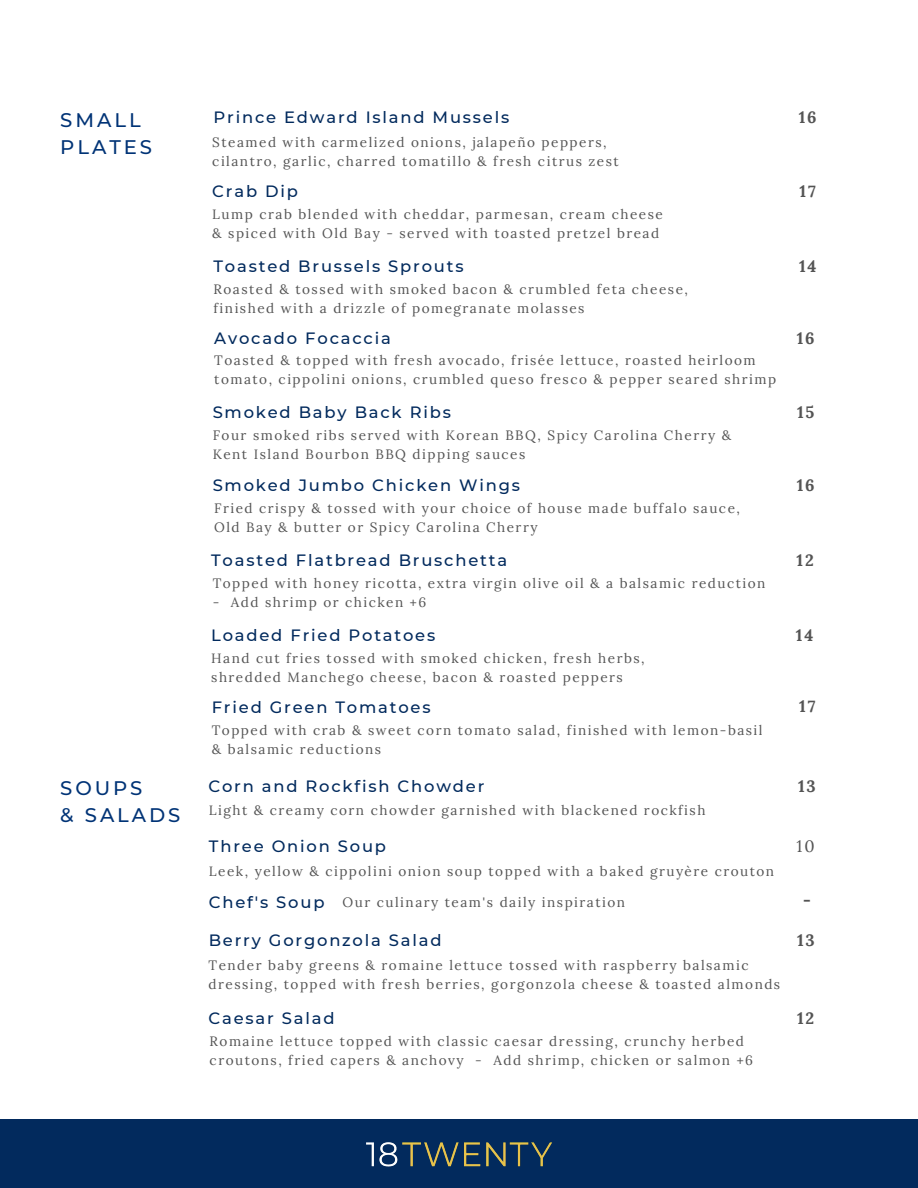
<style>
.page{position:relative;width:918px;height:1188px;background:#fff}
.page>*{position:absolute;margin:0;border:0;box-sizing:border-box;transform-origin:0 0}
.t1{font:500 19.65px/27.9px "Montserrat";letter-spacing:.15em;color:#003376}
.t2{font:700 16.5px "Lora";letter-spacing:.11em;color:#545454}
.t3{font:16.5px "Lora";color:#545454}
.t4{font:500 16.35px "Montserrat";letter-spacing:.11em;color:#022a5d}
.t5{font:700 16.35px "Lora";letter-spacing:.11em;color:#545454}
.t6{font:13.5px/19.2px "Lora";letter-spacing:.11em;color:#545454}
</style>
<div class="page">
<div style="left:0;top:1119px;width:918px;height:69px;background:#022a5d"></div>
<img style="left:366px;top:1142px;width:186px;height:25px">
<h1 class="t1" style="left:60px;top:106px;width:93px">SMALL<br>PLATES</h1>
<h1 class="t1" style="left:60px;top:775px;width:122px;line-height:27px">SOUPS<br>&amp; SALADS</h1>
<p class="t4" style="left:214px;top:107px;width:297px">Prince Edward Island Mussels</p>
<p class="t5" style="left:799px;top:107px;width:19px">16</p>
<p class="t6" style="left:212px;top:132px;width:408px">Steamed with carmelized onions, jalapeño peppers, cilantro, garlic, charred tomatillo &amp; fresh citrus zest</p>
<p class="t4" style="left:212px;top:181px;width:87px">Crab Dip</p>
<p class="t2" style="left:800px;top:180px;width:18px">17</p>
<p class="t6" style="left:212px;top:204px;width:452px">Lump crab blended with cheddar, parmesan, cream cheese &amp; spiced with Old Bay - served with toasted pretzel bread</p>
<p class="t4" style="left:214px;top:256px;width:251px">Toasted Brussels Sprouts</p>
<p class="t2" style="left:799px;top:255px;width:19px">14</p>
<p class="t6" style="left:214px;top:280px;width:476px">Roasted &amp; tossed with smoked bacon &amp; crumbled feta cheese, finished with a drizzle of pomegranate molasses</p>
<p class="t4" style="left:214px;top:328px;width:178px">Avocado Focaccia</p>
<p class="t5" style="left:797px;top:328px;width:19px">16</p>
<p class="t6" style="left:214px;top:351px;width:563px">Toasted &amp; topped with fresh avocado, frisée lettuce, roasted heirloom tomato, cippolini onions, crumbled queso fresco &amp; pepper seared shrimp</p>
<p class="t4" style="left:213px;top:402px;width:240px">Smoked Baby Back Ribs</p>
<p class="t2" style="left:797px;top:401px;width:19px">15</p>
<p class="t6" style="left:213px;top:425px;width:520px">Four smoked ribs served with Korean BBQ, Spicy Carolina Cherry &amp;<br>Kent Island Bourbon BBQ dipping sauces</p>
<p class="t4" style="left:213px;top:475px;width:309px">Smoked Jumbo Chicken Wings</p>
<p class="t2" style="left:797px;top:474px;width:19px">16</p>
<p class="t6" style="left:214px;top:498px;width:527px">Fried crispy &amp; tossed with your choice of house made buffalo sauce,<br>Old Bay &amp; butter or Spicy Carolina Cherry</p>
<p class="t4" style="left:211px;top:550px;width:297px">Toasted Flatbread Bruschetta</p>
<p class="t5" style="left:797px;top:549px;width:19px">12</p>
<p class="t6" style="left:213px;top:573px;width:554px">Topped with honey ricotta, extra virgin olive oil &amp; a balsamic reduction</p>
<p class="t6" style="left:213px;top:592px;width:215px">- Add shrimp or chicken +6</p>
<p class="t4" style="left:211px;top:625px;width:226px">Loaded Fried Potatoes</p>
<p class="t5" style="left:796px;top:625px;width:19px">14</p>
<p class="t6" style="left:211px;top:648px;width:435px">Hand cut fries tossed with smoked chicken, fresh herbs, shredded Manchego cheese, bacon &amp; roasted peppers</p>
<p class="t4" style="left:212px;top:697px;width:220px">Fried Green Tomatoes</p>
<p class="t2" style="left:799px;top:695px;width:18px">17</p>
<p class="t6" style="left:212px;top:721px;width:552px">Topped with crab &amp; sweet corn tomato salad, finished with lemon-basil &amp; balsamic reductions</p>
<p class="t4" style="left:208px;top:776px;width:277px">Corn and Rockfish Chowder</p>
<p class="t2" style="left:798px;top:775px;width:19px">13</p>
<p class="t6" style="left:209px;top:800px;width:498px">Light &amp; creamy corn chowder garnished with blackened rockfish</p>
<p class="t4" style="left:209px;top:836px;width:179px">Three Onion Soup</p>
<p class="t3" style="left:797px;top:836px;width:19px">10</p>
<p class="t6" style="left:209px;top:861px;width:567px">Leek, yellow &amp; cippolini onion soup topped with a baked gruyère crouton</p>
<p class="t4" style="left:209px;top:892px;width:117px">Chef's Soup</p>
<p class="t6" style="left:343px;top:892px;width:284px">Our culinary team's daily inspiration</p>
<p class="t2" style="left:803px;top:890px;width:9px">-</p>
<p class="t4" style="left:209px;top:930px;width:234px">Berry Gorgonzola Salad</p>
<p class="t2" style="left:797px;top:930px;width:19px">13</p>
<p class="t6" style="left:209px;top:956px;width:573px">Tender baby greens &amp; romaine lettuce tossed with raspberry balsamic dressing, topped with fresh berries, gorgonzola cheese &amp; toasted almonds</p>
<p class="t4" style="left:209px;top:1008px;width:128px">Caesar Salad</p>
<p class="t2" style="left:797px;top:1007px;width:19px">12</p>
<p class="t6" style="left:210px;top:1031px;width:545px">Romaine lettuce topped with classic caesar dressing, crunchy herbed croutons, fried capers &amp; anchovy - Add shrimp, chicken or salmon +6</p>
</div>
